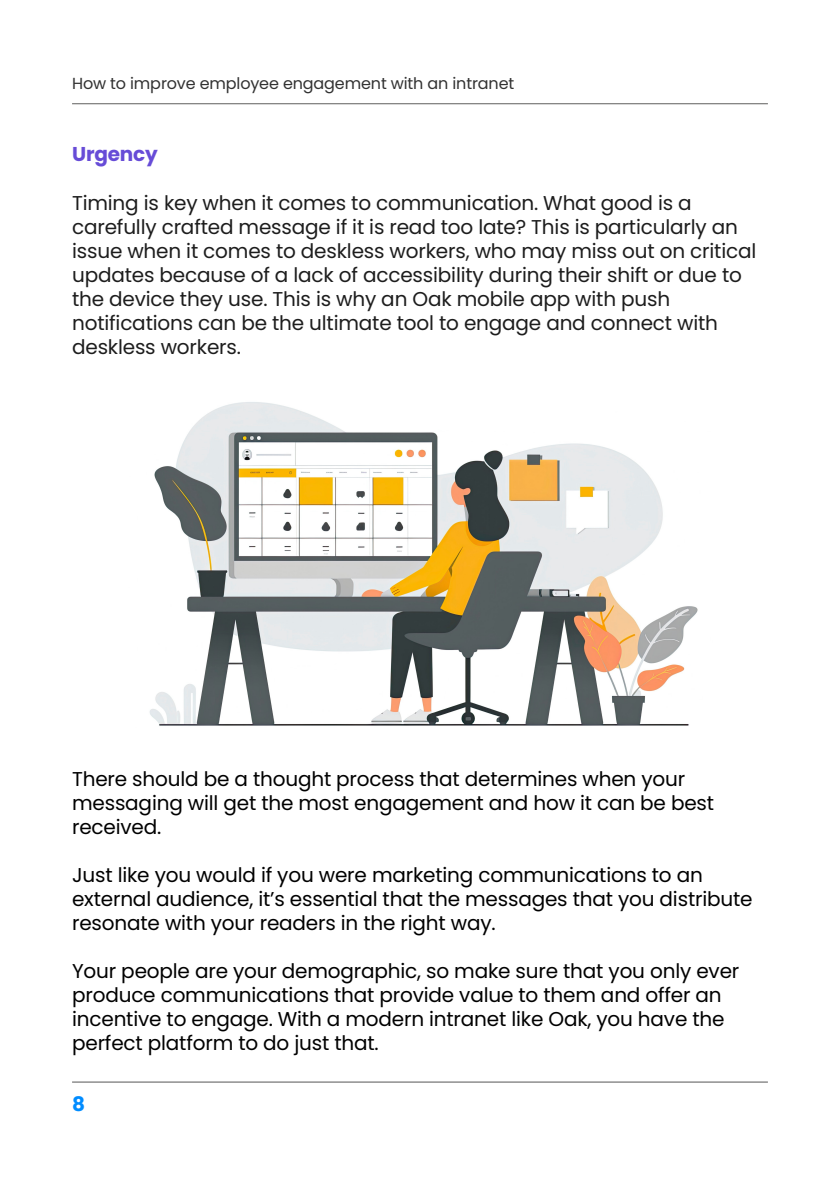
<style>
.page{position:relative;width:840px;height:1191px;background:#fff}
.page>*{position:absolute;margin:0;border:0;box-sizing:border-box;transform-origin:0 0}
.t1{font:20px/24px "Poppins";letter-spacing:-.01em;color:#000}
.t2{font:20px/24px "Poppins";letter-spacing:-.01em;color:#1d1d1d}
.t3{font:700 20px "Poppins";letter-spacing:-.01em;color:#674cd7}
.t4{font:700 20px "Poppins";color:#008cff}
.t5{font:16px "Poppins";letter-spacing:-.01em;color:#323232}
</style>
<div class="page">
<hr style="left:72px;top:1081px;width:695px;height:1px;background:#565655">
<hr style="left:72px;top:103px;width:695px;height:1px;background:#5f5f5e">
<img style="left:149px;top:402px;width:549px;height:324px">
<p class="t5" style="left:72px;top:74px;width:443px">How to improve employee engagement with an intranet</p>
<p class="t3" style="left:72px;top:143px;width:87px">Urgency</p>
<p class="t2" style="left:72px;top:191px;width:685px">Timing is key when it comes to communication. What good is a carefully crafted message if it is read too late? This is particularly an issue when it comes to deskless workers, who may miss out on critical updates because of a lack of accessibility during their shift or due to the device they use. This is why an Oak mobile app with push notifications can be the ultimate tool to engage and connect with deskless workers.</p>
<p class="t1" style="left:72px;top:767px;width:643px">There should be a thought process that determines when your messaging will get the most engagement and how it can be best received.</p>
<p class="t1" style="left:72px;top:863px;width:681px">Just like you would if you were marketing communications to an external audience, it’s essential that the messages that you distribute resonate with your readers in the right way.</p>
<p class="t1" style="left:72px;top:959px;width:668px">Your people are your demographic, so make sure that you only ever produce communications that provide value to them and offer an incentive to engage. With a modern intranet like Oak, you have the perfect platform to do just that.</p>
<p class="t4" style="left:72px;top:1092px;width:14px">8</p>
</div>
